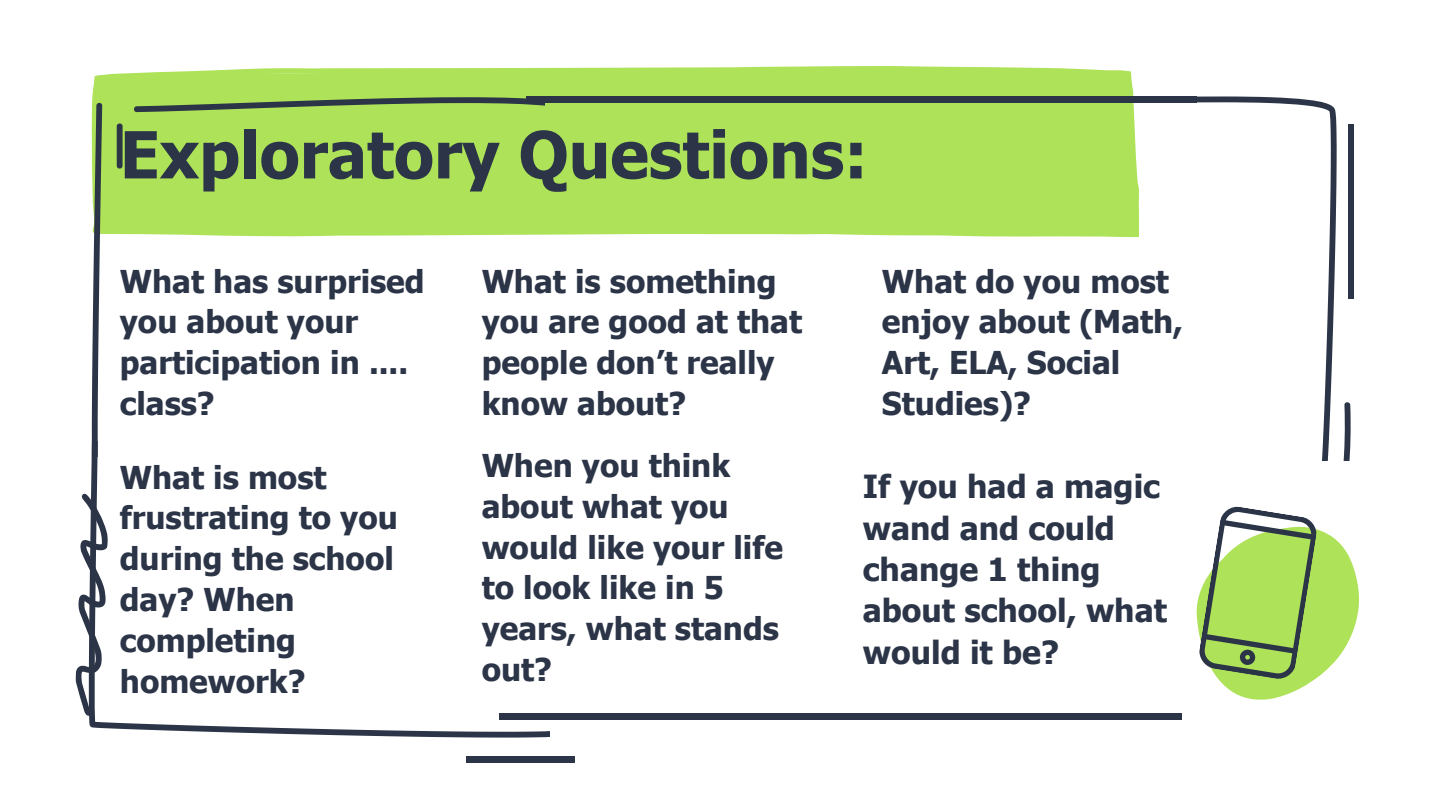
<style>
.page{position:relative;width:1440px;height:810px;background:#fff}
.page>*{position:absolute;margin:0;border:0;box-sizing:border-box;transform-origin:0 0}
.t1{font:700 65px "Tahoma";color:#2b3547}
.t2{font:700 31.8px/41.4px "Tahoma";color:#2b3547}
.t3{font:700 31.4px/40.8px "Tahoma";color:#2b3547}
</style>
<div class="page">
<div style="left:92px;top:66px;width:1047px;height:171px;background:#aee259"></div>
<svg style="left:92px;top:97px;width:453px;height:345px"></svg>
<svg style="left:1176px;top:96px;width:175px;height:365px"></svg>
<svg style="left:89px;top:442px;width:460px;height:296px"></svg>
<div style="left:499px;top:714px;width:683px;height:5px;background:#2b3547"></div>
<div style="left:527px;top:97px;width:670px;height:5px;background:#2b3547"></div>
<svg style="left:75px;top:493px;width:34px;height:223px"></svg>
<div style="left:466px;top:757px;width:109px;height:5px;background:#2b3547"></div>
<div style="left:1348px;top:124px;width:6px;height:175px;background:#2b3547"></div>
<svg style="left:1197px;top:506px;width:162px;height:194px"></svg>
<p class="t1" style="left:120px;top:113px;width:749px">Exploratory Questions:</p>
<p class="t3" style="left:120px;top:260px;width:306px">What has surprised you about your participation in .... class?</p>
<p class="t3" style="left:482px;top:260px;width:322px">What is something you are good at that people don’t really know about?</p>
<p class="t3" style="left:882px;top:260px;width:303px">What do you most enjoy about (Math,<br>Art, ELA, Social<br>Studies)?</p>
<p class="t3" style="left:120px;top:456px;width:279px">What is most frustrating to you during the school day? When completing homework?</p>
<h1 class="t3" style="left:482px;top:444px;width:303px">When you think about what you would like your life to look like in 5 years, what stands out?</h1>
<p class="t2" style="left:863px;top:465px;width:306px">If you had a magic wand and could change 1 thing about school, what would it be?</p>
</div>
